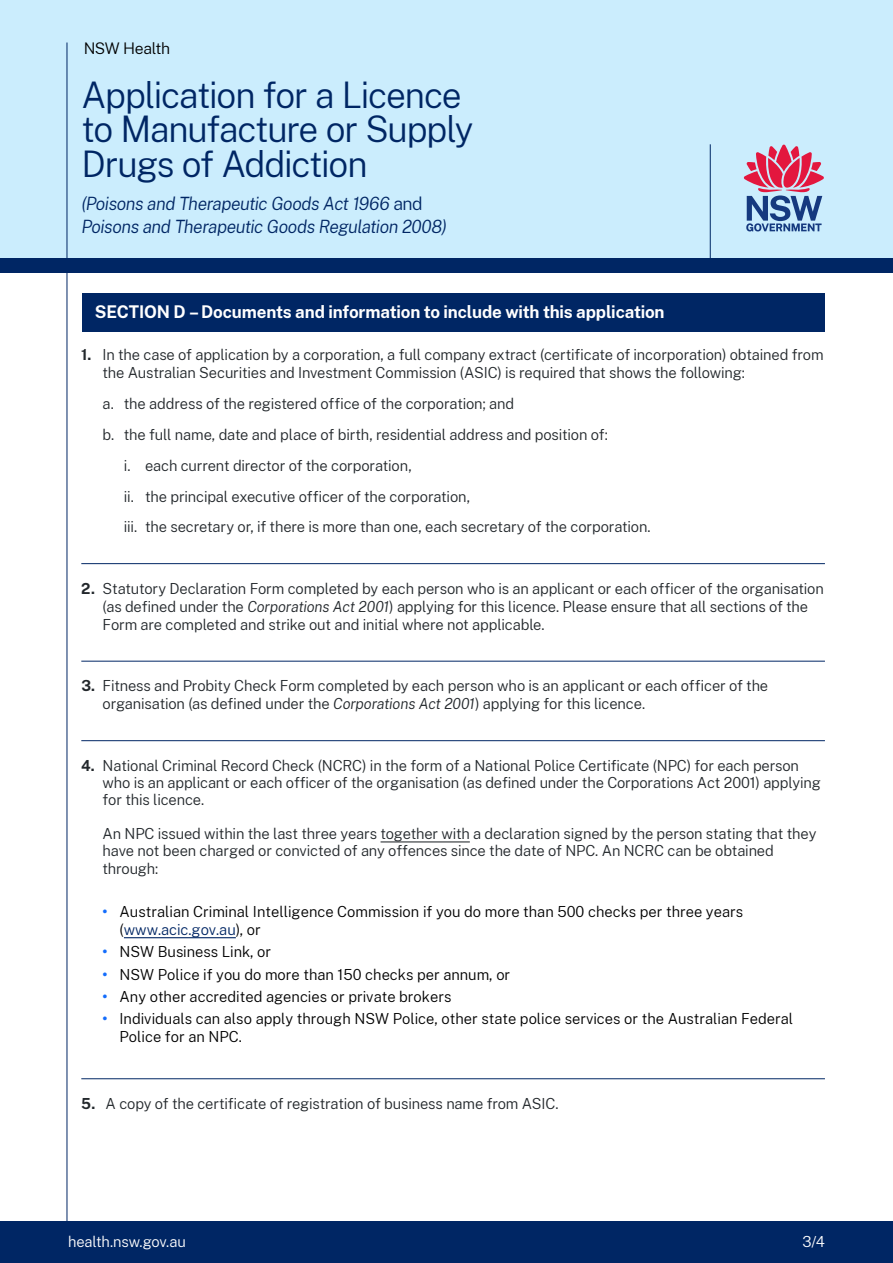
<style>
.page{position:relative;width:893px;height:1263px;background:#fff}
.page>*{position:absolute;margin:0;border:0;box-sizing:border-box;transform-origin:0 0}
.body{font:300 36px/34.5px "Public Sans";letter-spacing:-.035em;color:#002664}
.body-2{font:italic 300 18px/22.5px "Public Sans";letter-spacing:-.025em;color:#002664}
._3_0_Body{font:700 17.25px "Public Sans";letter-spacing:-.01em;color:#fff}
.Main_page_header{font:300 15.75px "Public Sans";letter-spacing:-.03em;color:#000}
._3_0_Body-2{font:300 15px/18px "Public Sans";letter-spacing:-.01em;color:#22272b}
.t1{font:300 15px/18px "Public Sans";color:#000}
.t2{font:300 15px "Public Sans";letter-spacing:-.01em;color:#fff}
.s1{font-style:normal}
.s2{font-weight:700}
.s3{font-style:italic}
.s4{font-weight:700;color:#146dfc}
.s5{color:#002664}
</style>
<div class="page">
<div style="left:0;top:1221px;width:893px;height:42px;background:#002664"></div>
<hr style="left:81px;top:563px;width:744px;height:1px;background:#002664">
<hr style="left:81px;top:661px;width:744px;height:1px;background:#002664">
<hr style="left:81px;top:740px;width:744px;height:1px;background:#002664">
<hr style="left:81px;top:1078px;width:744px;height:1px;background:#002664">
<div style="left:82px;top:293px;width:743px;height:38px;background:#002664"></div>
<div style="left:0;top:0;width:893px;height:268px;background:#cbedfd"></div>
<div style="left:0;top:258px;width:893px;height:15px;background:#002664"></div>
<hr style="left:710px;top:144px;width:1px;height:122px;background:#002664">
<svg style="left:744px;top:145px;width:80px;height:86px"></svg>
<hr style="left:67px;top:43px;width:1px;height:1220px;background:#002664">
<hr style="left:381px;top:841px;width:89px;height:1px;background:#22272b">
<hr style="left:124px;top:937px;width:112px;height:1px;background:#002664">
<p class="Main_page_header" style="left:84px;top:37px;width:88px">NSW Health</p>
<p class="body" style="left:81px;top:76px;width:393px">Application for a Licence to Manufacture or Supply<br>Drugs of Addiction</p>
<p class="body-2" style="left:81px;top:192px;width:367px">(Poisons and Therapeutic Goods Act 1966 <span class="s1">and<br></span>Poisons and Therapeutic Goods Regulation 2008)</p>
<p class="_3_0_Body" style="left:95px;top:299px;width:571px">SECTION D –Documents and information to include with this application</p>
<p class="_3_0_Body-2" style="left:103px;top:345px;width:723px;text-indent:-21px"><span class="s2">1.</span> In the case of application by a corporation, a full company extract (certificate of incorporation) obtained from the Australian Securities and Investment Commission (ASIC) is required that shows the following:</p>
<p class="_3_0_Body-2" style="left:103px;top:394px;width:413px">a. the address of the registered office of the corporation; and</p>
<p class="_3_0_Body-2" style="left:103px;top:425px;width:507px">b. the full name, date and place of birth, residential address and position of:</p>
<p class="_3_0_Body-2" style="left:124px;top:456px;width:289px">i. each current director of the corporation,</p>
<p class="_3_0_Body-2" style="left:124px;top:486px;width:348px">ii. the principal executive officer of the corporation,</p>
<p class="_3_0_Body-2" style="left:124px;top:517px;width:528px">iii. the secretary or, if there is more than one, each secretary of the corporation.</p>
<p class="_3_0_Body-2" style="left:103px;top:579px;width:723px;text-indent:-21px"><span class="s2">2.</span> Statutory Declaration Form completed by each person who is an applicant or each officer of the organisation (as defined under the <span class="s3">Corporations Act 2001</span>) applying for this licence. Please ensure that all sections of the<br>Form are completed and strike out and initial where not applicable.</p>
<p class="_3_0_Body-2" style="left:103px;top:676px;width:667px;text-indent:-21px"><span class="s2">3.</span> Fitness and Probity Check Form completed by each person who is an applicant or each officer of the organisation (as defined under the <span class="s3">Corporations Act 2001</span>) applying for this licence.</p>
<p class="_3_0_Body-2" style="left:103px;top:756px;width:720px;line-height:17.1px;text-indent:-21px"><span class="s2">4.</span> National Criminal Record Check (NCRC) in the form of a National Police Certificate (NPC) for each person who is an applicant or each officer of the organisation (as defined under the Corporations Act 2001) applying for this licence.</p>
<p class="_3_0_Body-2" style="left:103px;top:825px;width:715px;line-height:17.1px">An NPC issued within the last three years together with a declaration signed by the person stating that they have not been charged or convicted of any offences since the date of NPC. An NCRC can be obtained through:</p>
<p class="t1" style="left:120px;top:902px;width:625px;text-indent:-17px"><span class="s4">•</span> Australian Criminal Intelligence Commission if you do more than 500 checks per three years (<span class="s5">www.acic.gov.au</span>), or</p>
<p class="t1" style="left:103px;top:942px;width:170px"><span class="s4">•</span> NSW Business Link, or</p>
<p class="t1" style="left:103px;top:964px;width:409px"><span class="s4">•</span> NSW Police if you do more than 150 checks per annum, or</p>
<p class="t1" style="left:103px;top:987px;width:350px"><span class="s4">•</span> Any other accredited agencies or private brokers</p>
<p class="t1" style="left:120px;top:1009px;width:675px;text-indent:-17px"><span class="s4">•</span> Individuals can also apply through NSW Police, other state police services or the Australian Federal<br>Police for an NPC.</p>
<p class="_3_0_Body-2" style="left:81px;top:1094px;width:479px"><span class="s2">5.</span> A copy of the certificate of registration of business name from ASIC.</p>
<p class="t2" style="left:68px;top:1231px;width:119px">health.nsw.gov.au</p>
<p class="t2" style="left:802px;top:1231px;width:24px">3/4</p>
</div>
